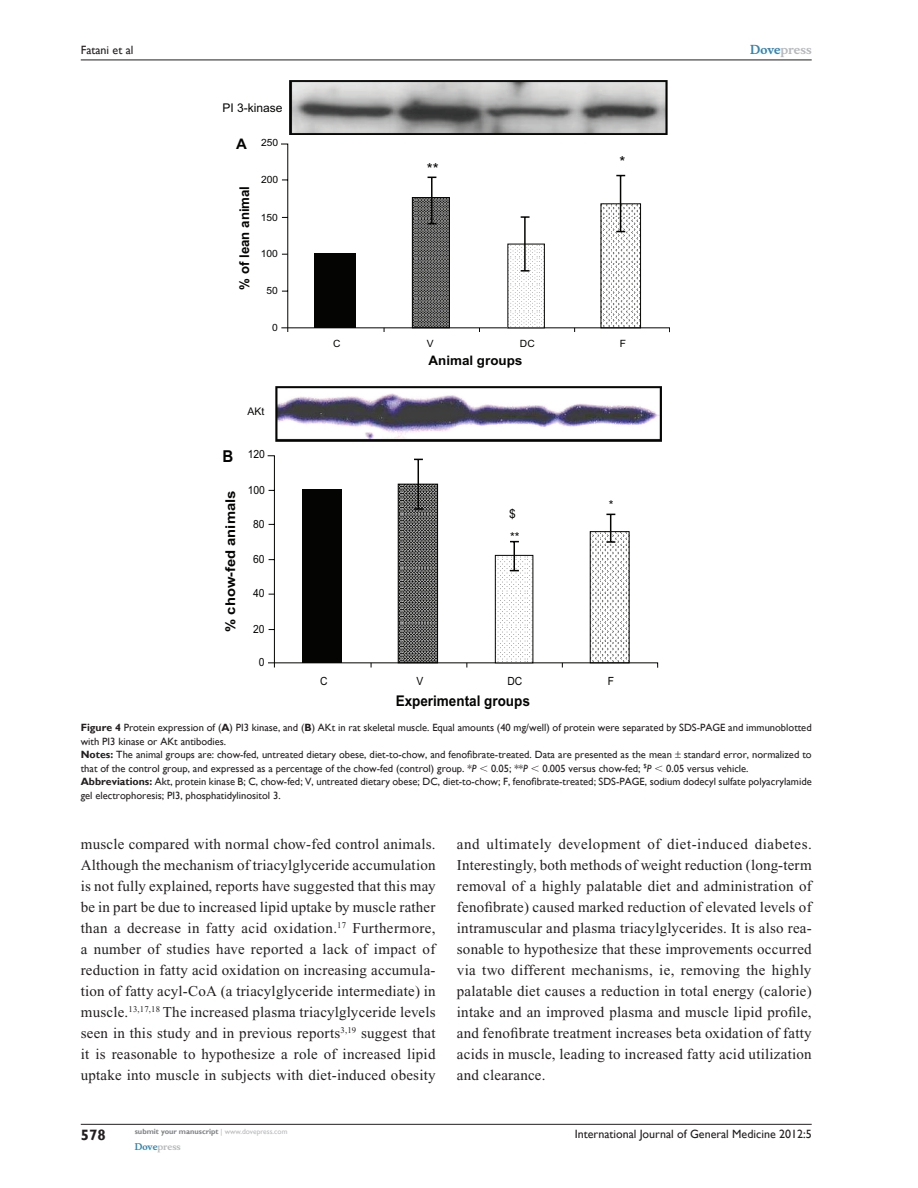
<style>
.page{position:relative;width:918px;height:1188px;background:#fff}
.page>*{position:absolute;margin:0;border:0;box-sizing:border-box;transform-origin:0 0}
.t1{font:700 16.35px "Arial";color:#040503;scale:.91 1}
.Tx{font:15px/21px "Times New Roman";letter-spacing:.015em;color:#231f20;text-align:justify}
.t2{font:15px "Arial";color:#040503}
.t3{font:700 15px "Gill Sans";color:#231f20}
.t4{font:700 14.7px "Arial";color:#040503;scale:.91 1}
.t5{font:700 14.55px "Arial";color:#040503}
.t6{font:700 13.5px "Arial";color:#040503;scale:1.09 1}
.t7{font:700 13.5px "Arial";color:#040503}
.t8{font:700 13.05px "Arial";color:#040503}
.t9{font:12px "Gill Sans";color:#231f20}
.t10{font:12px "Arial";color:#040503}
.t11{font:700 12px "Musee";color:#b8b9bc}
.t12{font:11.25px "Arial";color:#040503;scale:.91 1}
.FigSNRI{font:10.5px/13.5px "Gill Sans";color:#231f20}
.FC{font:10.5px/13.5px "Gill Sans";color:#231f20}
.t13{font:10.5px "Arial";color:#040503}
.t14{font:10.05px "Arial";color:#040503}
.t15{font:700 9px "Musee";color:#b8b9bc}
.t16{font:700 7.5px "Gill Sans";color:#808285}
.s1{color:#3485ae}
.s2{font-weight:700}
.s3{font-style:italic}
.s4{font-family:"Mathematical Pi One"}
.s5{font-weight:400;color:#b8b9bc}
</style>
<div class="page">
<img style="left:290px;top:81px;width:377px;height:54px">
<svg style="left:281px;top:143px;width:360px;height:110px"></svg>
<hr style="left:431px;top:177px;width:2px;height:47px;background:#040503">
<hr style="left:620px;top:176px;width:1px;height:56px;background:#040503">
<svg style="left:509px;top:246px;width:34px;height:7px"></svg>
<svg style="left:521px;top:216px;width:9px;height:2px"></svg>
<svg style="left:281px;top:253px;width:389px;height:80px"></svg>
<hr style="left:524px;top:217px;width:2px;height:54px;background:#040503">
<svg style="left:267px;top:455px;width:363px;height:138px"></svg>
<svg style="left:414px;top:508px;width:9px;height:2px"></svg>
<hr style="left:418px;top:459px;width:1px;height:50px;background:#040503">
<svg style="left:606px;top:514px;width:9px;height:29px"></svg>
<svg style="left:268px;top:593px;width:390px;height:75px"></svg>
<svg style="left:497px;top:557px;width:34px;height:104px"></svg>
<div style="left:495px;top:555px;width:38px;height:108px;border:1px solid #040503"></div>
<svg style="left:510px;top:541px;width:9px;height:30px"></svg>
<img style="left:275px;top:387px;width:387px;height:54px">
<hr style="left:81px;top:1124px;width:731px;height:1px;background:#231f20">
<hr style="left:81px;top:60px;width:731px;height:1px;background:#231f20">
<p class="t9" style="left:81px;top:43px;width:54px">Fatani et al</p>
<p class="t10" style="left:223px;top:101px;width:62px">PI 3-kinase</p>
<p class="t5" style="left:236px;top:136px;width:12px">A</p>
<p class="t7" style="left:237px;top:290px;width:105px;rotate:-90deg">% of lean animal</p>
<p class="t14" style="left:261px;top:137px;width:19px">250</p>
<p class="t14" style="left:261px;top:174px;width:19px">200</p>
<p class="t14" style="left:261px;top:211px;width:19px">150</p>
<p class="t14" style="left:261px;top:248px;width:19px">100</p>
<p class="t14" style="left:267px;top:285px;width:13px">50</p>
<p class="t14" style="left:272px;top:322px;width:7px">0</p>
<p class="t13" style="left:248px;top:406px;width:18px">AKt</p>
<p class="t1" style="left:223px;top:446px;width:13px">B</p>
<p class="t6" style="left:223px;top:632px;width:131px;rotate:-90deg">% chow-fed animals</p>
<p class="t12" style="left:248px;top:448px;width:20px">120</p>
<p class="t12" style="left:248px;top:484px;width:20px">100</p>
<p class="t12" style="left:253px;top:518px;width:14px">80</p>
<p class="t12" style="left:253px;top:553px;width:14px">60</p>
<p class="t12" style="left:253px;top:587px;width:14px">40</p>
<p class="t12" style="left:253px;top:622px;width:14px">20</p>
<p class="t12" style="left:259px;top:656px;width:8px">0</p>
<p class="t2" style="left:427px;top:160px;width:13px">**</p>
<p class="t2" style="left:619px;top:153px;width:7px">*</p>
<p class="t14" style="left:333px;top:338px;width:9px">C</p>
<p class="t14" style="left:427px;top:338px;width:8px">V</p>
<p class="t8" style="left:429px;top:353px;width:95px">Animal groups</p>
<p class="t14" style="left:520px;top:338px;width:16px">DC</p>
<p class="t14" style="left:620px;top:338px;width:8px">F</p>
<p class="t10" style="left:509px;top:507px;width:8px">$</p>
<p class="t10" style="left:510px;top:530px;width:11px">**</p>
<p class="t10" style="left:609px;top:498px;width:6px">*</p>
<p class="t12" style="left:507px;top:674px;width:18px">DC</p>
<p class="t12" style="left:608px;top:674px;width:8px">F</p>
<p class="t12" style="left:320px;top:674px;width:10px">C</p>
<p class="t12" style="left:416px;top:674px;width:9px">V</p>
<p class="t4" style="left:396px;top:692px;width:149px">Experimental groups</p>
<p class="t11" style="left:750px;top:43px;width:63px"><span class="s1">Dove</span>press</p>
<p class="FC" style="left:81px;top:721px;width:732px"><span class="s2">Figure 4</span> Protein expression of (<span class="s2">A</span>) PI3 kinase, and (<span class="s2">B</span>) AKt in rat skeletal muscle. Equal amounts (40 mg/well) of protein were separated by SDS-PAGE and immunoblotted with PI3 kinase or AKt antibodies.</p>
<p class="FigSNRI" style="left:81px;top:748px;width:732px"><span class="s2">Notes:</span> The animal groups are: chow-fed, untreated dietary obese, diet-to-chow, and fenofibrate-treated. Data are presented as the mean standard error, normalized to that of the control group, and expressed as a percentage of the chow-fed (control) group. *<span class="s3">P</span> <span class="s4">,</span> 0.05; **<span class="s3">P</span> <span class="s4">,</span> 0.005 versus chow-fed; <sup>$</sup><span class="s3">P</span> <span class="s4">,</span> 0.05 versus vehicle.</p>
<p class="FigSNRI" style="left:81px;top:775px;width:732px"><span class="s2">Abbreviations:</span> Akt, protein kinase B; C, chow-fed; V, untreated dietary obese; DC, diet-to-chow; F, fenofibrate-treated; SDS-PAGE, sodium dodecyl sulfate polyacrylamide gel electrophoresis; PI3, phosphatidylinositol 3.</p>
<p class="Tx" style="left:81px;top:833px;width:356px">muscle compared with normal chow-fed control animals.<br>Although the mechanism of triacylglyceride accumulation is not fully explained, reports have suggested that this may be in part be due to increased lipid uptake by muscle rather than a decrease in fatty acid oxidation.<sup>17</sup> Furthermore, a number of studies have reported a lack of impact of reduction in fatty acid oxidation on increasing accumula&shy;tion of fatty acyl-CoA (a triacylglyceride intermediate) in muscle.<sup>13,17,18</sup> The increased plasma triacylglyceride levels seen in this study and in previous reports<sup>3,19</sup> suggest that it is reasonable to hypothesize a role of increased lipid uptake into muscle in subjects with diet-induced obesity</p>
<p class="Tx" style="left:457px;top:833px;width:357px">and ultimately development of diet-induced diabetes.<br>Interestingly, both methods of weight reduction (long-term removal of a highly palatable diet and administration of fenofibrate) caused marked reduction of elevated levels of intramuscular and plasma triacylglycerides. It is also rea&shy;sonable to hypothesize that these improvements occurred via two different mechanisms, ie, removing the highly palatable diet causes a reduction in total energy (calorie) intake and an improved plasma and muscle lipid profile, and fenofibrate treatment increases beta oxidation of fatty acids in muscle, leading to increased fatty acid utilization and clearance.</p>
<p class="t3" style="left:81px;top:1126px;width:26px">578</p>
<p class="t16" style="left:135px;top:1127px;width:154px">submit your manuscript <span class="s5">| www.dovepress.com</span></p>
<p class="t15" style="left:135px;top:1141px;width:48px"><span class="s1">Dove</span>press</p>
<p class="t9" style="left:575px;top:1127px;width:238px">International Journal of General Medicine 2012:5</p>
</div>
